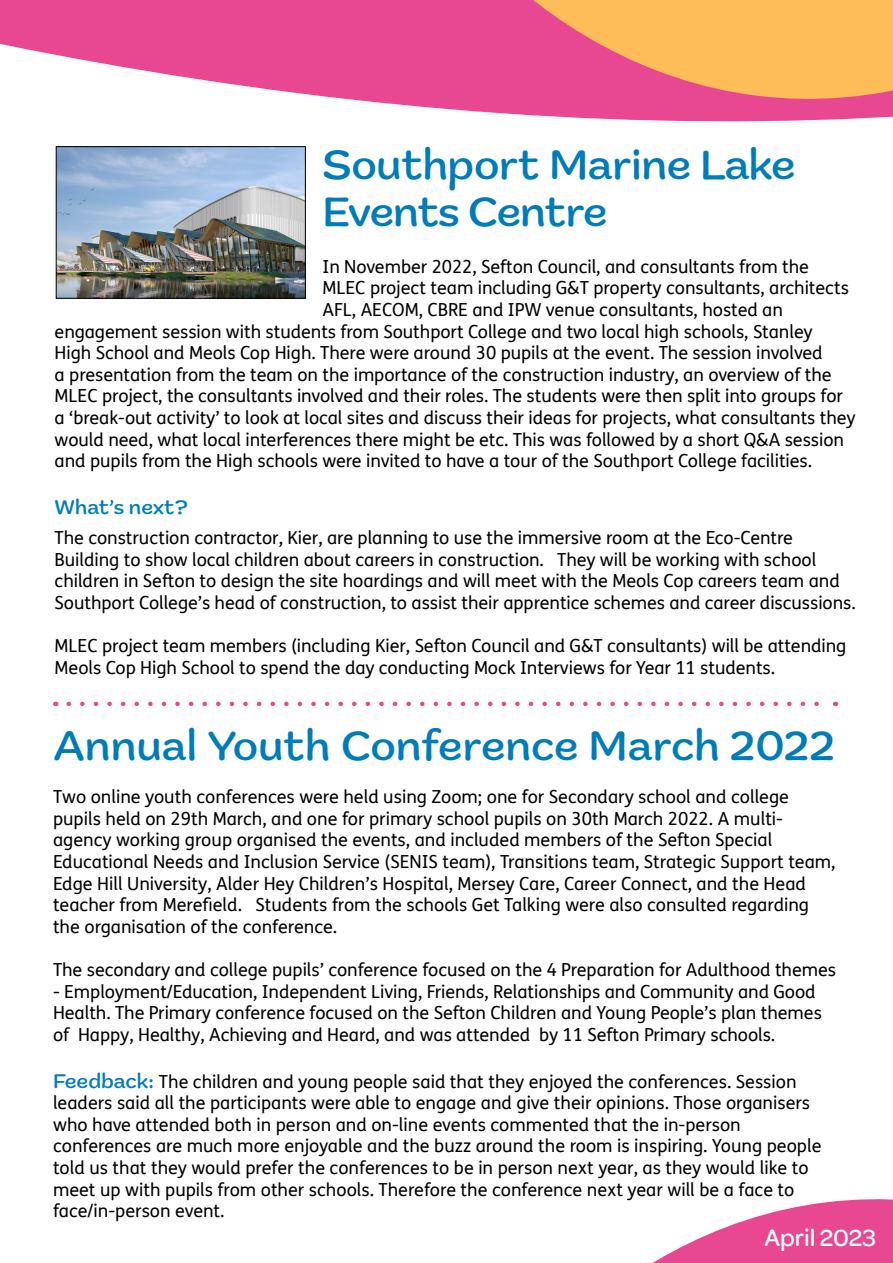
<style>
.page{position:relative;width:893px;height:1263px;background:#fff}
.page>*{position:absolute;margin:0;border:0;box-sizing:border-box;transform-origin:0 0}
.Heading_Blue{font:500 43.5px/46.5px "Marigny";letter-spacing:-.01em;color:#007cbb}
.t1{font:500 25.05px "Omneisg";color:#fff}
.Body{font:500 21px "Marigny";color:#007cbb}
.Body-2{font:18px/21.6px "FS Me";letter-spacing:-.005em;color:#000}
.s1{font-family:"Marigny";font-weight:500;font-size:21px;color:#007cbb}
</style>
<div class="page">
<svg style="left:0;top:0;width:400px;height:299px"></svg>
<svg style="left:400px;top:0;width:493px;height:122px;background:#f3827c"></svg>
<svg style="left:653px;top:1199px;width:240px;height:64px;fill:#e84791"></svg>
<img style="left:58px;top:148px;width:245px;height:148px">
<div style="left:56px;top:146px;width:249px;height:152px;border:1px solid #000"></div>
<svg style="left:69px;top:702px;width:750px;height:4px"></svg>
<p class="Heading_Blue" style="left:323px;top:142px;width:474px">Southport Marine Lake<br>Events Centre</p>
<p class="Body-2" style="left:323px;top:255px;width:488px">In November 2022, Sefton Council, and consultants from the</p>
<p class="Body-2" style="left:323px;top:277px;width:528px">MLEC project team including G&amp;T property consultants, architects</p>
<p class="Body-2" style="left:323px;top:298px;width:462px">AFL, AECOM, CBRE and IPW venue consultants, hosted an</p>
<p class="Body-2" style="left:55px;top:320px;width:759px">engagement session with students from Southport College and two local high schools, Stanley</p>
<p class="Body-2" style="left:55px;top:342px;width:770px">High School and Meols Cop High. There were around 30 pupils at the event. The session involved</p>
<p class="Body-2" style="left:55px;top:363px;width:778px">a presentation from the team on the importance of the construction industry, an overview of the</p>
<p class="Body-2" style="left:55px;top:385px;width:790px">MLEC project, the consultants involved and their roles. The students were then split into groups for</p>
<p class="Body-2" style="left:55px;top:406px;width:802px">a ‘break-out activity’ to look at local sites and discuss their ideas for projects, what consultants they</p>
<p class="Body-2" style="left:55px;top:428px;width:791px">would need, what local interferences there might be etc. This was followed by a short Q&amp;A session</p>
<p class="Body-2" style="left:55px;top:450px;width:759px">and pupils from the High schools were invited to have a tour of the Southport College facilities.</p>
<p class="Body" style="left:55px;top:494px;width:135px">What’s next?</p>
<p class="Body-2" style="left:55px;top:527px;width:803px">The construction contractor, Kier, are planning to use the immersive room at the Eco-Centre Building to show local children about careers in construction. They will be working with school children in Sefton to design the site hoardings and will meet with the Meols Cop careers team and Southport College’s head of construction, to assist their apprentice schemes and career discussions.</p>
<p class="Body-2" style="left:55px;top:635px;width:793px">MLEC project team members (including Kier, Sefton Council and G&amp;T consultants) will be attending<br>Meols Cop High School to spend the day conducting Mock Interviews for Year 11 students.</p>
<p class="Heading_Blue" style="left:53px;top:723px;width:784px">Annual Youth Conference March 2022</p>
<p class="Body-2" style="left:53px;top:786px;width:784px">Two online youth conferences were held using Zoom; one for Secondary school and college pupils held on 29th March, and one for primary school pupils on 30th March 2022. A multi&shy;agency working group organised the events, and included members of the Sefton Special Educational Needs and Inclusion Service (SENIS team), Transitions team, Strategic Support team, Edge Hill University, Alder Hey Children’s Hospital, Mersey Care, Career Connect, and the Head teacher from Merefield. Students from the schools Get Talking were also consulted regarding the organisation of the conference.</p>
<p class="Body-2" style="left:53px;top:958px;width:785px">The secondary and college pupils’ conference focused on the 4 Preparation for Adulthood themes</p>
<p class="Body-2" style="left:53px;top:980px;width:770px">- Employment/Education, Independent Living, Friends, Relationships and Community and Good<br>Health. The Primary conference focused on the Sefton Children and Young People’s plan themes of Happy, Healthy, Achieving and Heard, and was attended by 11 Sefton Primary schools.</p>
<p class="Body-2" style="left:53px;top:1070px;width:770px"><span class="s1">Feedback:</span> The children and young people said that they enjoyed the conferences. Session leaders said all the participants were able to engage and give their opinions. Those organisers who have attended both in person and on-line events commented that the in-person conferences are much more enjoyable and the buzz around the room is inspiring. Young people told us that they would prefer the conferences to be in person next year, as they would like to meet up with pupils from other schools. Therefore the conference next year will be a face to face/in-person event.</p>
<h2 class="t1" style="left:764px;top:1223px;width:113px">April 2023</h2>
</div>
